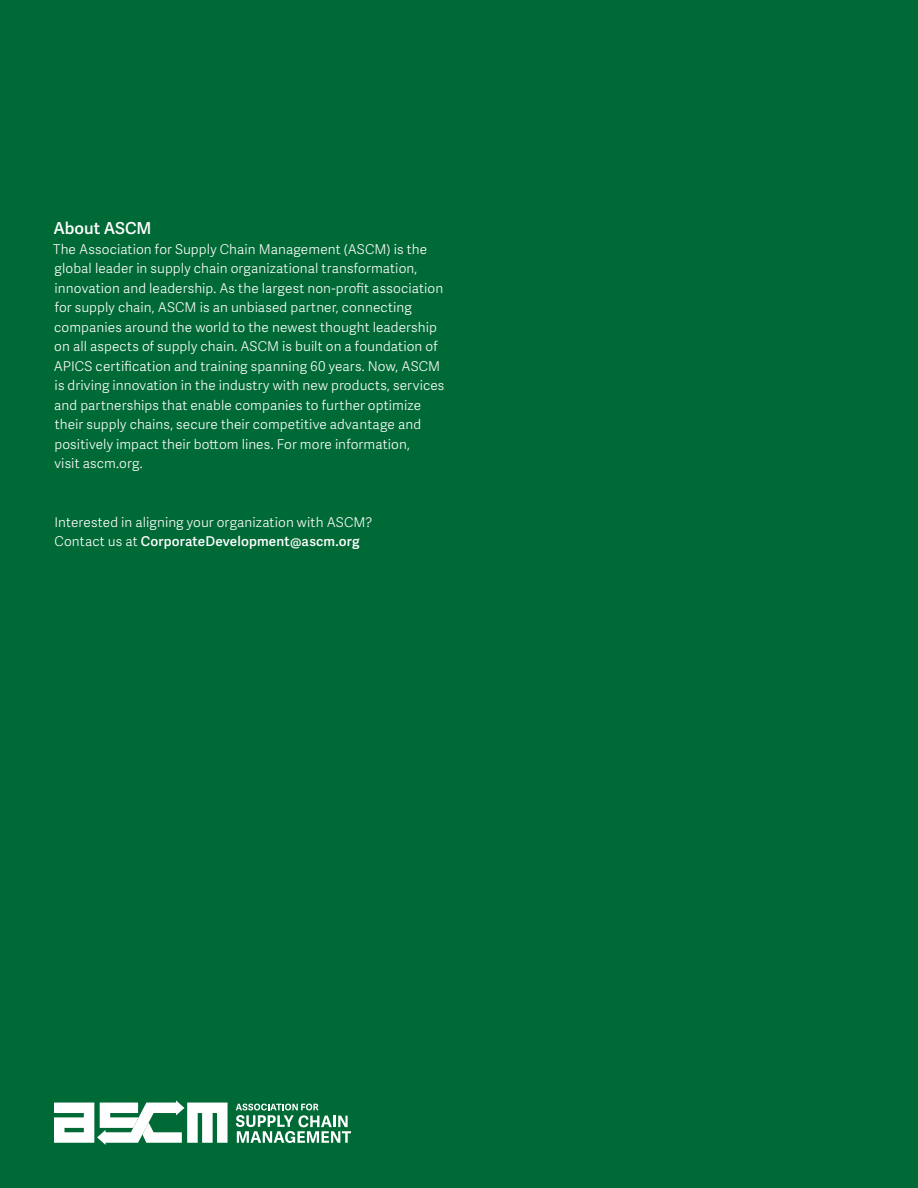
<style>
.page{position:relative;width:918px;height:1188px;background:#006a36}
.page>*{position:absolute;margin:0;border:0;box-sizing:border-box;transform-origin:0 0}
.t1{font:600 16.5px "Adelle Sans";color:#fff}
.t2{font:13.5px/19.5px "Adelle Sans Lt";letter-spacing:.01em;color:#fff}
.t3{font:600 13.5px "Adelle Sans";letter-spacing:.01em;color:#fff}
.s1{font-family:"Adelle Sans Lt";font-weight:400}
</style>
<div class="page">
<svg style="left:236px;top:1104px;width:115px;height:39px"></svg>
<svg style="left:54px;top:1100px;width:174px;height:45px"></svg>
<p class="t1" style="left:53px;top:216px;width:100px">About ASCM</p>
<p class="t2" style="left:53px;top:239px;width:393px">The Association for Supply Chain Management (ASCM) is the global leader in supply chain organizational transformation, innovation and leadership. As the largest non-profit association for supply chain, ASCM is an unbiased partner, connecting companies around the world to the newest thought leadership on all aspects of supply chain. ASCM is built on a foundation of APICS certification and training spanning 60 years. Now, ASCM is driving innovation in the industry with new products, services and partnerships that enable companies to further optimize their supply chains, secure their competitive advantage and positively impact their bottom lines. For more information,<br>visit ascm.org.</p>
<p class="t2" style="left:54px;top:512px;width:319px">Interested in aligning your organization with ASCM?</p>
<p class="t3" style="left:54px;top:532px;width:307px"><span class="s1">Contact us at</span> CorporateDevelopment@ascm.org</p>
</div>
